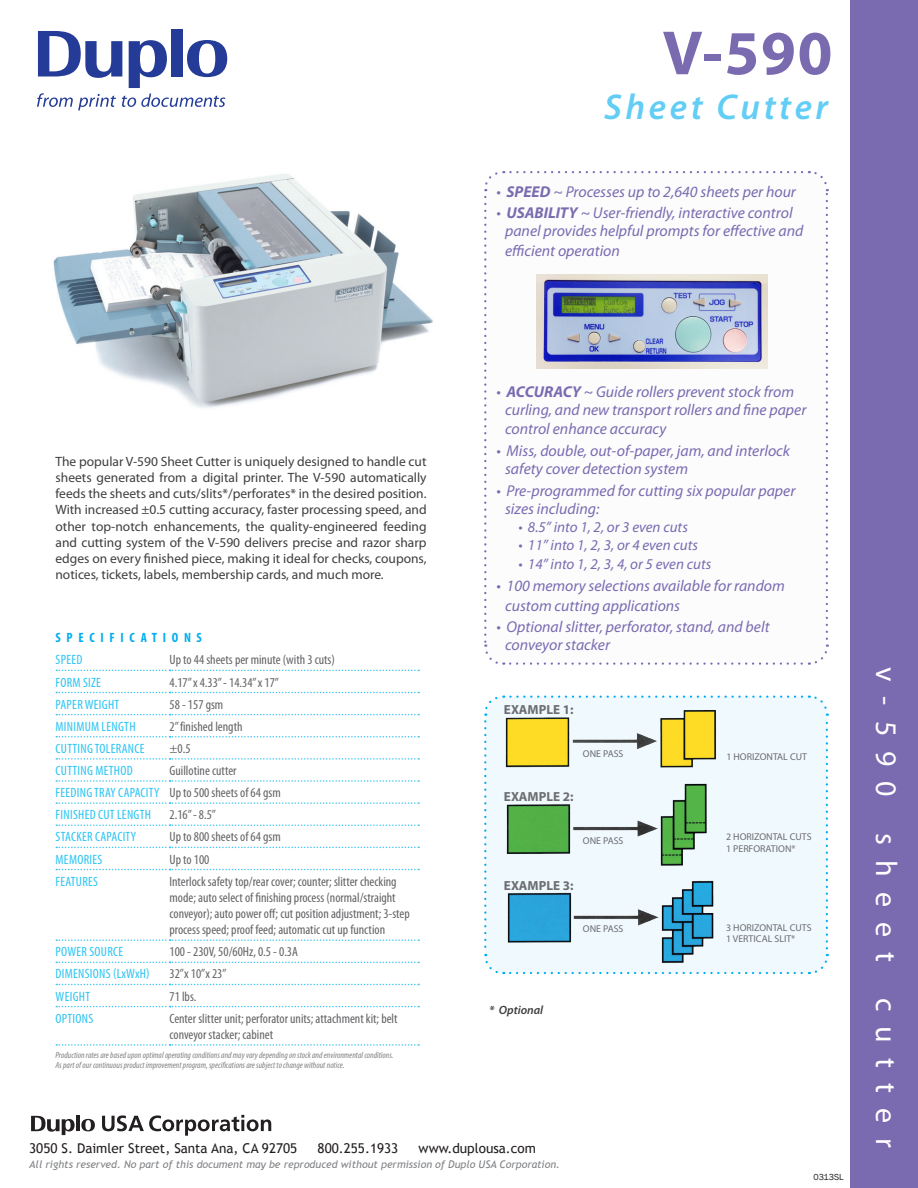
<style>
.page{position:relative;width:918px;height:1188px;background:#fff}
.page>*{position:absolute;margin:0;border:0;box-sizing:border-box;transform-origin:0 0}
.t1{font:700 63px "Myriad Pro";color:#7a6bb0}
.t2{font:italic 600 36px "Myriad Pro";letter-spacing:.1em;color:#62cdf5}
.t3{font:30px "Myriad Pro";letter-spacing:.5em;color:#fff}
.t4{font:italic 15.75px/18px "Myriad Pro";color:#7a6bb0}
.t5{font:italic 15px "Myriad Pro";color:#7a6bb0}
.t6{font:condensed 13.5px/16.2px "Myriad Pro";color:#636366}
.t7{font:13.5px/16.2px "Myriad Pro";color:#3e3e3f;text-align:justify}
.t8{font:condensed 13.5px "Myriad Pro";letter-spacing:.02em;color:#2bc4f3}
.t9{font:13.5px "Trebuchet MS";color:#231f20}
.t10{font:700 condensed 13.5px "Myriad Pro";letter-spacing:.42em;color:#00aeef}
.t11{font:700 13.2px "Myriad Pro";color:#6c6d70}
.t12{font:italic 600 12px "Myriad Pro";color:#3e3e3f}
.t13{font:italic 10.5px "Trebuchet MS";color:#808285}
.t14{font:9.9px "Myriad Pro";color:#6c6d70}
.t15{font:italic condensed 9px "Myriad Pro";color:#808285}
.t16{font:9px "Franklin Gothic";color:#231f20}
.s1{font-weight:700}
</style>
<div class="page">
<svg style="left:484px;top:171px;width:345px;height:494px"></svg>
<div style="left:850px;top:0;width:68px;height:1188px;background:#7a6bb0"></div>
<svg style="left:56px;top:670px;width:363px;height:1px"></svg>
<svg style="left:56px;top:692px;width:363px;height:1px"></svg>
<svg style="left:56px;top:714px;width:363px;height:1px"></svg>
<svg style="left:56px;top:736px;width:363px;height:2px"></svg>
<svg style="left:56px;top:758px;width:363px;height:2px"></svg>
<svg style="left:56px;top:780px;width:363px;height:2px"></svg>
<svg style="left:56px;top:802px;width:363px;height:2px"></svg>
<svg style="left:56px;top:825px;width:363px;height:1px"></svg>
<svg style="left:56px;top:847px;width:363px;height:1px"></svg>
<svg style="left:56px;top:869px;width:363px;height:1px"></svg>
<svg style="left:56px;top:939px;width:363px;height:2px"></svg>
<svg style="left:56px;top:962px;width:363px;height:1px"></svg>
<svg style="left:56px;top:984px;width:363px;height:1px"></svg>
<svg style="left:56px;top:1006px;width:363px;height:1px"></svg>
<svg style="left:56px;top:1044px;width:363px;height:2px"></svg>
<svg style="left:484px;top:695px;width:345px;height:280px"></svg>
<img style="left:502px;top:707px;width:219px;height:260px">
<img style="left:53px;top:174px;width:380px;height:234px">
<svg style="left:37px;top:93px;width:79px;height:17px"></svg>
<svg style="left:122px;top:94px;width:103px;height:13px"></svg>
<svg style="left:129px;top:40px;width:38px;height:48px"></svg>
<svg style="left:187px;top:40px;width:40px;height:37px"></svg>
<div style="left:171px;top:29px;width:12px;height:48px;background:#243c97"></div>
<svg style="left:38px;top:31px;width:84px;height:47px"></svg>
<svg style="left:81px;top:1119px;width:14px;height:12px"></svg>
<hr style="left:76px;top:1115px;width:4px;height:16px;background:#231f20">
<svg style="left:31px;top:1116px;width:44px;height:19px"></svg>
<svg style="left:102px;top:1115px;width:169px;height:21px"></svg>
<img style="left:537px;top:274px;width:231px;height:94px">
<p class="t1" style="left:663px;top:12px;width:171px">V-590</p>
<p class="t2" style="left:604px;top:84px;width:225px">Sheet Cutter</p>
<p class="t4" style="left:496px;top:182px;width:301px">• <span class="s1">SPEED</span> ~ Processes up to 2,640 sheets per hour</p>
<p class="t4" style="left:505px;top:204px;width:300px;text-indent:-9px">• <span class="s1">USABILITY</span> ~ User-friendly, interactive control panel provides helpful prompts for effective and</p>
<p class="t4" style="left:505px;top:242px;width:116px">efficient operation</p>
<p class="t7" style="left:56px;top:453px;width:373px">The popular V-590 Sheet Cutter is uniquely designed to handle cut sheets generated from a digital printer. The V-590 automatically feeds the sheets and cuts/slits*/perforates* in the desired position.<br>With increased ±0.5 cutting accuracy, faster processing speed, and other top-notch enhancements, the quality-engineered feeding and cutting system of the V-590 delivers precise and razor sharp edges on every finished piece, making it ideal for checks, coupons, notices, tickets, labels, membership cards, and much more.</p>
<p class="t10" style="left:56px;top:629px;width:148px">SPECIFICATIONS</p>
<p class="t8" style="left:56px;top:652px;width:28px">SPEED</p>
<p class="t6" style="left:170px;top:652px;width:167px">Up to 44 sheets per minute (with 3 cuts)</p>
<p class="t8" style="left:56px;top:674px;width:47px">FORM SIZE</p>
<p class="t6" style="left:170px;top:674px;width:111px">4.17” x 4.33” - 14.34” x 17”</p>
<p class="t8" style="left:56px;top:696px;width:65px">PAPER WEIGHT</p>
<p class="t6" style="left:170px;top:696px;width:55px">58 - 157 gsm</p>
<p class="t8" style="left:56px;top:718px;width:81px">MINIMUM LENGTH</p>
<p class="t6" style="left:170px;top:718px;width:75px">2” finished length</p>
<p class="t8" style="left:56px;top:740px;width:90px">CUTTING TOLERANCE</p>
<p class="t6" style="left:170px;top:740px;width:23px">±0.5</p>
<p class="t8" style="left:56px;top:762px;width:79px">CUTTING METHOD</p>
<p class="t6" style="left:170px;top:762px;width:69px">Guillotine cutter</p>
<p class="t8" style="left:56px;top:785px;width:105px">FEEDING TRAY CAPACITY</p>
<p class="t6" style="left:170px;top:784px;width:113px">Up to 500 sheets of 64 gsm</p>
<p class="t8" style="left:56px;top:807px;width:97px">FINISHED CUT LENGTH</p>
<p class="t6" style="left:170px;top:807px;width:48px">2.16” - 8.5”</p>
<p class="t8" style="left:56px;top:829px;width:82px">STACKER CAPACITY</p>
<p class="t6" style="left:170px;top:829px;width:113px">Up to 800 sheets of 64 gsm</p>
<p class="t8" style="left:56px;top:851px;width:48px">MEMORIES</p>
<p class="t6" style="left:170px;top:851px;width:41px">Up to 100</p>
<p class="t8" style="left:56px;top:873px;width:44px">FEATURES</p>
<p class="t6" style="left:170px;top:873px;width:242px">Interlock safety top/rear cover; counter; slitter checking mode; auto select of finishing process (normal/straight conveyor); auto power off; cut position adjustment; 3-step process speed; proof feed; automatic cut up function</p>
<p class="t8" style="left:56px;top:944px;width:69px">POWER SOURCE</p>
<p class="t6" style="left:170px;top:944px;width:130px">100 - 230V, 50/60Hz, 0.5 - 0.3A</p>
<p class="t8" style="left:56px;top:966px;width:96px">DIMENSIONS (LxWxH)</p>
<p class="t6" style="left:170px;top:966px;width:59px">32”x 10”x 23”</p>
<p class="t8" style="left:56px;top:988px;width:36px">WEIGHT</p>
<p class="t6" style="left:170px;top:988px;width:28px">71 lbs.</p>
<p class="t8" style="left:56px;top:1010px;width:39px">OPTIONS</p>
<p class="t6" style="left:170px;top:1010px;width:230px">Center slitter unit; perforator units; attachment kit; belt conveyor stacker; cabinet</p>
<p class="t15" style="left:56px;top:1049px;width:340px">Production rates are based upon optimal operating conditions and may vary depending on stock and environmental conditions.</p>
<p class="t15" style="left:56px;top:1060px;width:290px">As part of our continuous product improvement program, specifications are subject to change without notice.</p>
<p class="t4" style="left:505px;top:382px;width:303px;text-indent:-9px">• <span class="s1">ACCURACY</span> ~ Guide rollers prevent stock from curling, and new transport rollers and fine paper</p>
<p class="t4" style="left:505px;top:420px;width:163px">control enhance accuracy</p>
<p class="t4" style="left:505px;top:442px;width:287px;text-indent:-9px">• Miss, double, out-of-paper, jam, and interlock safety cover detection system</p>
<p class="t4" style="left:505px;top:481px;width:292px;text-indent:-9px">• Pre-programmed for cutting six popular paper sizes including:</p>
<p class="t5" style="left:518px;top:517px;width:171px">• 8.5” into 1, 2, or 3 even cuts</p>
<p class="t5" style="left:518px;top:535px;width:181px">• 11” into 1, 2, 3, or 4 even cuts</p>
<p class="t5" style="left:518px;top:555px;width:194px">• 14” into 1, 2, 3, 4, or 5 even cuts</p>
<p class="t4" style="left:505px;top:576px;width:281px;line-height:19.8px;text-indent:-9px">• 100 memory selections available for random custom cutting applications</p>
<p class="t4" style="left:505px;top:618px;width:266px;text-indent:-9px">• Optional slitter, perforator, stand, and belt conveyor stacker</p>
<p class="t11" style="left:504px;top:701px;width:71px">EXAMPLE 1:</p>
<p class="t14" style="left:583px;top:747px;width:42px">ONE PASS</p>
<p class="t11" style="left:504px;top:788px;width:71px">EXAMPLE 2:</p>
<p class="t14" style="left:583px;top:834px;width:42px">ONE PASS</p>
<p class="t11" style="left:504px;top:877px;width:71px">EXAMPLE 3:</p>
<p class="t14" style="left:583px;top:922px;width:42px">ONE PASS</p>
<p class="t12" style="left:489px;top:1002px;width:56px">* Optional</p>
<p class="t14" style="left:726px;top:751px;width:82px">1 HORIZONTAL CUT</p>
<p class="t14" style="left:726px;top:831px;width:87px">2 HORIZONTAL CUTS</p>
<p class="t14" style="left:726px;top:843px;width:71px">1 PERFORATION*</p>
<p class="t14" style="left:726px;top:921px;width:87px">3 HORIZONTAL CUTS</p>
<p class="t14" style="left:726px;top:933px;width:71px">1 VERTICAL SLIT*</p>
<p class="t9" style="left:29px;top:1141px;width:270px">3050 S. Daimler Street, Santa Ana, CA 92705</p>
<p class="t9" style="left:318px;top:1141px;width:82px">800.255.1933</p>
<p class="t9" style="left:419px;top:1141px;width:119px">www.duplousa.com</p>
<p class="t13" style="left:29px;top:1159px;width:532px">All rights reserved. No part of this document may be reproduced without permission of Duplo USA Corporation.</p>
<p class="t16" style="left:813px;top:1171px;width:32px">0313SL</p>
<p class="t3" style="left:905px;top:667px;width:482px;rotate:90deg">v-590 sheet cutter</p>
</div>
